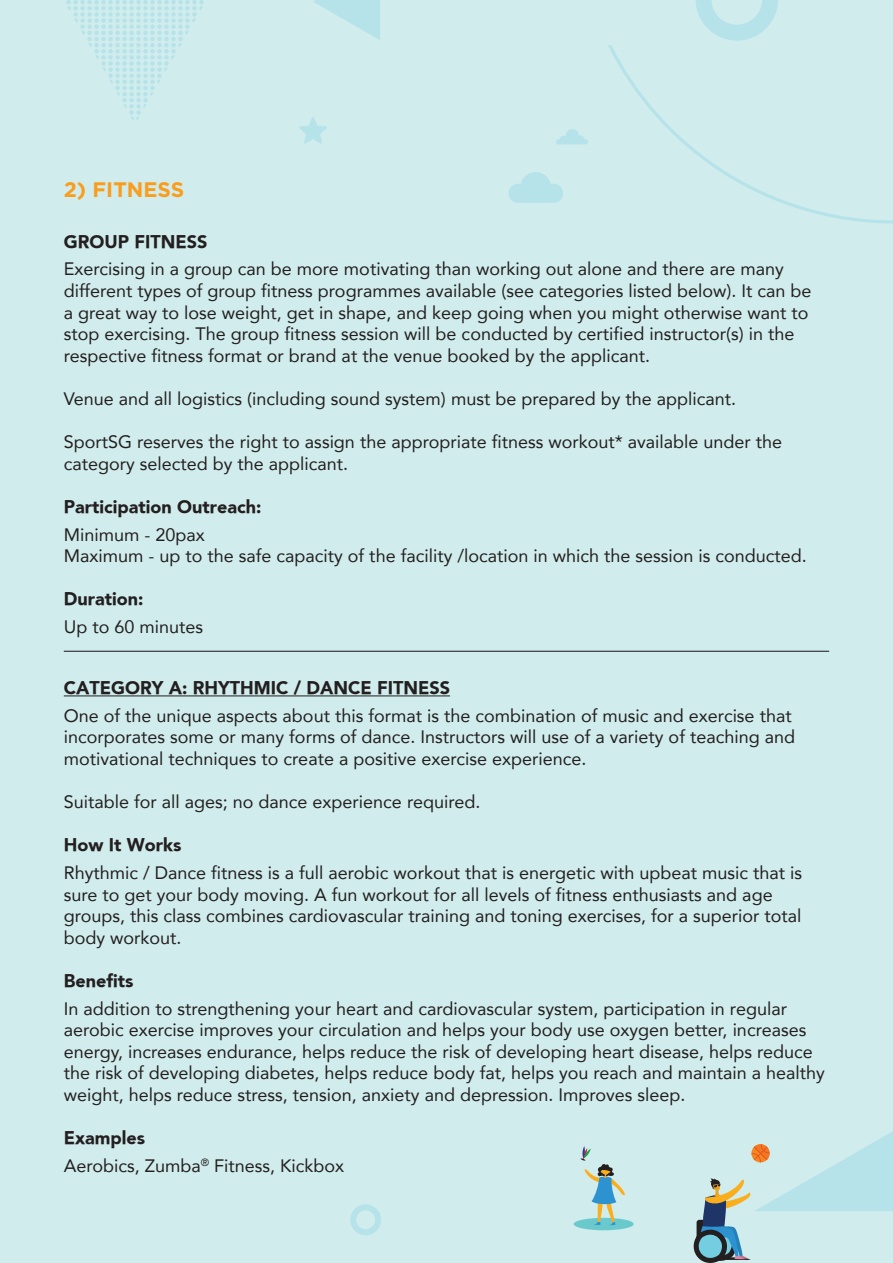
<style>
.page{position:relative;width:893px;height:1263px;background:#d1ecec}
.page>*{position:absolute;margin:0;border:0;box-sizing:border-box;transform-origin:0 0}
.t1{font:700 21px "Gotham";color:#f99d1c}
.t2{font:18px/21.6px "Avenir";color:#231f20}
.t3{font:900 18px "Avenir";color:#231f20}
.s1{font-weight:900}
</style>
<div class="page">
<svg style="left:608px;top:45px;width:285px;height:179px"></svg>
<svg style="left:313px;top:0;width:67px;height:40px"></svg>
<svg style="left:696px;top:0;width:82px;height:41px"></svg>
<svg style="left:556px;top:129px;width:32px;height:15px"></svg>
<svg style="left:509px;top:172px;width:54px;height:31px"></svg>
<svg style="left:299px;top:117px;width:28px;height:27px"></svg>
<svg style="left:350px;top:1204px;width:31px;height:31px"></svg>
<svg style="left:693px;top:1131px;width:200px;height:132px"></svg>
<div style="left:574px;top:1218px;width:60px;height:12px;background:#6ac9cd;border-radius:50%"></div>
<svg style="left:580px;top:1146px;width:45px;height:79px"></svg>
<svg style="left:66px;top:0;width:138px;height:120px"></svg>
<hr style="left:64px;top:651px;width:765px;height:1px;background:#231f20">
<hr style="left:64px;top:695px;width:386px;height:1px;background:#231f20">
<p class="t1" style="left:64px;top:175px;width:122px">2) FITNESS</p>
<p class="t3" style="left:64px;top:231px;width:145px">GROUP FITNESS</p>
<p class="t2" style="left:64px;top:258px;width:749px">Exercising in a group can be more motivating than working out alone and there are many different types of group fitness programmes available (see categories listed below). It can be a great way to lose weight, get in shape, and keep going when you might otherwise want to stop exercising. The group fitness session will be conducted by certified instructor(s) in the respective fitness format or brand at the venue booked by the applicant.</p>
<p class="t2" style="left:64px;top:387px;width:674px">Venue and all logistics (including sound system) must be prepared by the applicant.</p>
<p class="t2" style="left:64px;top:431px;width:720px">SportSG reserves the right to assign the appropriate fitness workout* available under the category selected by the applicant.</p>
<p class="t3" style="left:64px;top:496px;width:199px">Participation Outreach:</p>
<p class="t2" style="left:64px;top:523px;width:745px">Minimum - 20pax<br>Maximum - up to the safe capacity of the facility /location in which the session is conducted.</p>
<p class="t3" style="left:64px;top:588px;width:81px">Duration:</p>
<p class="t2" style="left:64px;top:615px;width:141px">Up to 60 minutes</p>
<p class="t3" style="left:64px;top:677px;width:388px">CATEGORY A: RHYTHMIC / DANCE FITNESS</p>
<p class="t2" style="left:64px;top:704px;width:733px">One of the unique aspects about this format is the combination of music and exercise that incorporates some or many forms of dance. Instructors will use of a variety of teaching and motivational techniques to create a positive exercise experience.</p>
<p class="t2" style="left:64px;top:790px;width:418px">Suitable for all ages; no dance experience required.</p>
<p class="t3" style="left:64px;top:834px;width:119px">How It Works</p>
<p class="t2" style="left:64px;top:861px;width:740px">Rhythmic / Dance fitness is a full aerobic workout that is energetic with upbeat music that is sure to get your body moving. A fun workout for all levels of fitness enthusiasts and age groups, this class combines cardiovascular training and toning exercises, for a superior total body workout.</p>
<p class="t3" style="left:64px;top:970px;width:71px">Benefits</p>
<p class="t2" style="left:64px;top:997px;width:763px">In addition to strengthening your heart and cardiovascular system, participation in regular aerobic exercise improves your circulation and helps your body use oxygen better, increases energy, increases endurance, helps reduce the risk of developing heart disease, helps reduce the risk of developing diabetes, helps reduce body fat, helps you reach and maintain a healthy weight, helps reduce stress, tension, anxiety and depression. Improves sleep.</p>
<p class="t2" style="left:64px;top:1123px;width:282px;line-height:27.6px"><span class="s1">Examples<br></span>Aerobics, Zumba<sup>®</sup> Fitness, Kickbox</p>
</div>
